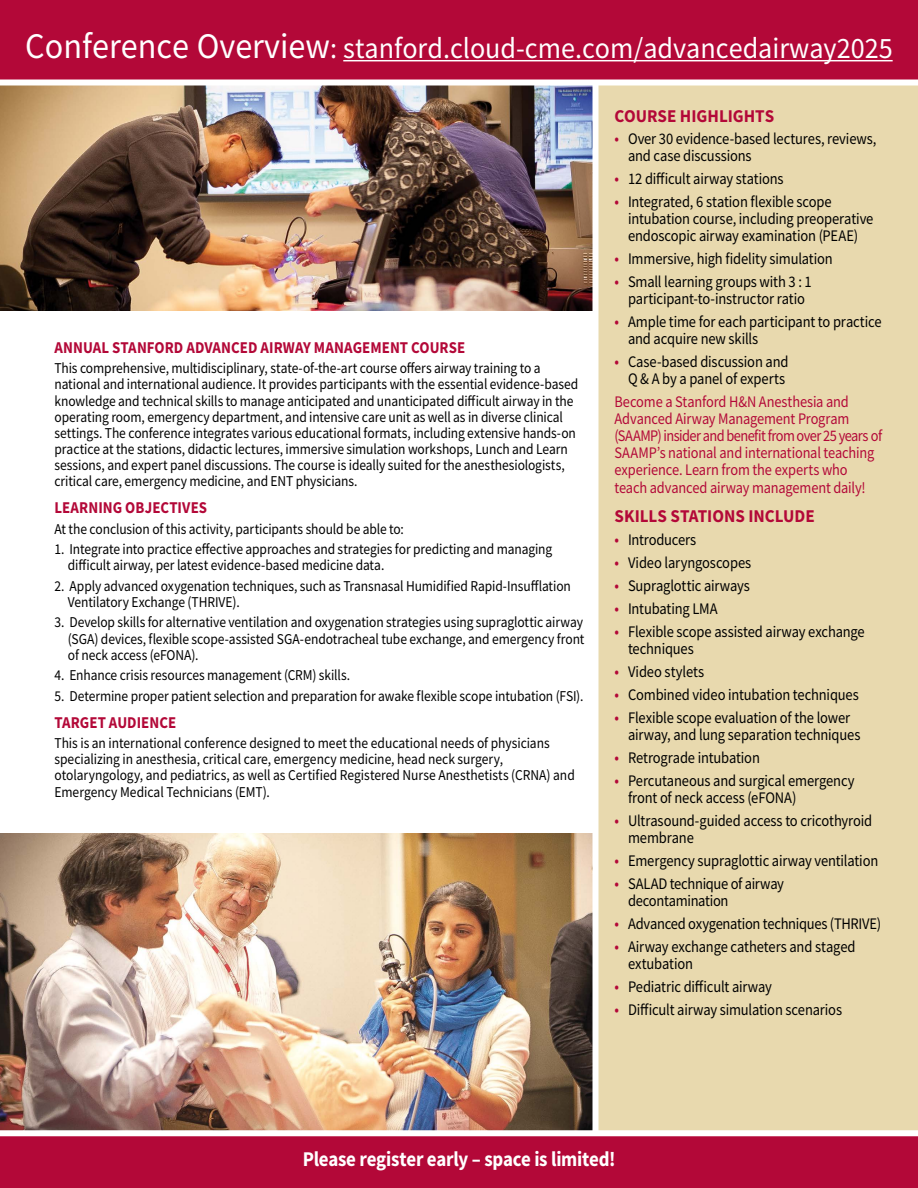
<style>
.page{position:relative;width:918px;height:1188px;background:#fff}
.page>*{position:absolute;margin:0;border:0;box-sizing:border-box;transform-origin:0 0}
.t1{font:29.7px "Source Sans Pro";color:#fff;scale:.95 1}
.t2{font:700 21px "Source Sans Pro";letter-spacing:-.015em;color:#fff;scale:.9 1}
.t3{font:700 18px "Source Sans Pro";color:#b30838;scale:.95 1}
.t4{font:700 16.5px "Source Sans Pro";letter-spacing:.005em;color:#b30838;scale:.9 1}
.t5{font:16.2px/17.1px "Source Sans Pro";letter-spacing:-.01em;color:#000;scale:.9 1}
.t6{font:16.2px/17.1px "Source Sans Pro";letter-spacing:-.01em;color:#b30838;scale:.89 1}
.t7{font:15px/16.2px "Source Sans Pro";letter-spacing:-.005em;color:#000;scale:.9 1}
.s1{font-size:36px}
.s2{font-size:16.8px;color:#b30838}
</style>
<div class="page">
<img style="left:0;top:834px;width:592px;height:296px">
<div style="left:597px;top:68px;width:321px;height:1080px;background:#e8d9ae"></div>
<img style="left:0;top:86px;width:592px;height:224px">
<div style="left:0;top:1134px;width:918px;height:54px;background:#b30838"></div>
<div style="left:0;top:0;width:918px;height:81px;background:#b30838"></div>
<hr style="left:343px;top:60px;width:550px;height:1px;background:#fff">
<div style="left:0;top:80px;width:918px;height:6px;background:#fff"></div>
<div style="left:0;top:1130px;width:918px;height:6px;background:#fff"></div>
<h1 class="t1" style="left:25px;top:29px;width:914px"><span class="s1">Conference Overview</span>: stanford.cloud-cme.com/advancedairway2025</h1>
<p class="t4" style="left:54px;top:336px;width:458px">ANNUAL STANFORD ADVANCED AIRWAY MANAGEMENT COURSE</p>
<p class="t7" style="left:54px;top:360px;width:584px">This comprehensive, multidisciplinary, state-of-the-art course offers airway training to a national and international audience. It provides participants with the essential evidence-based knowledge and technical skills to manage anticipated and unanticipated difficult airway in the operating room, emergency department, and intensive care unit as well as in diverse clinical settings. The conference integrates various educational formats, including extensive hands-on practice at the stations, didactic lectures, immersive simulation workshops, Lunch and Learn sessions, and expert panel discussions. The course is ideally suited for the anesthesiologists, critical care, emergency medicine, and ENT physicians.</p>
<p class="t4" style="left:54px;top:497px;width:171px">LEARNING OBJECTIVES</p>
<p class="t7" style="left:54px;top:521px;width:390px">At the conclusion of this activity, participants should be able to:</p>
<p class="t7" style="left:68px;top:541px;width:540px;text-indent:-14px">1. Integrate into practice effective approaches and strategies for predicting and managing difficult airway, per latest evidence-based medicine data.</p>
<p class="t7" style="left:68px;top:578px;width:560px;text-indent:-14px">2. Apply advanced oxygenation techniques, such as Transnasal Humidified Rapid-Insufflation<br>Ventilatory Exchange (THRIVE).</p>
<p class="t7" style="left:68px;top:614px;width:575px;text-align:justify;text-indent:-14px">3. Develop skills for alternative ventilation and oxygenation strategies using supraglottic airway (SGA) devices, flexible scope-assisted SGA-endotracheal tube exchange, and emergency front of neck access (eFONA).</p>
<p class="t7" style="left:54px;top:667px;width:330px">4. Enhance crisis resources management (CRM) skills.</p>
<p class="t7" style="left:54px;top:687px;width:589px">5. Determine proper patient selection and preparation for awake flexible scope intubation (FSI).</p>
<p class="t4" style="left:54px;top:711px;width:137px">TARGET AUDIENCE</p>
<p class="t7" style="left:54px;top:735px;width:580px">This is an international conference designed to meet the educational needs of physicians specializing in anesthesia, critical care, emergency medicine, head neck surgery, otolaryngology, and pediatrics, as well as Certified Registered Nurse Anesthetists (CRNA) and Emergency Medical Technicians (EMT).</p>
<p class="t3" style="left:615px;top:103px;width:170px">COURSE HIGHLIGHTS</p>
<p class="t5" style="left:628px;top:130px;width:277px;text-indent:-14px"><span class="s2">•</span> Over 30 evidence-based lectures, reviews, and case discussions</p>
<p class="t5" style="left:615px;top:170px;width:189px"><span class="s2">•</span> 12 difficult airway stations</p>
<p class="t5" style="left:628px;top:193px;width:274px;text-indent:-14px"><span class="s2">•</span> Integrated, 6 station flexible scope intubation course, including preoperative endoscopic airway examination (PEAE)</p>
<p class="t5" style="left:615px;top:250px;width:244px"><span class="s2">•</span> Immersive, high fidelity simulation</p>
<p class="t5" style="left:615px;top:273px;width:221px;text-align:center"><span class="s2">•</span> Small learning groups with 3 : 1 participant-to-instructor ratio</p>
<p class="t5" style="left:628px;top:313px;width:283px;text-indent:-14px"><span class="s2">•</span> Ample time for each participant to practice and acquire new skills</p>
<p class="t5" style="left:615px;top:353px;width:195px;text-align:right"><span class="s2">•</span> Case-based discussion and<br>Q &amp; A by a panel of experts</p>
<p class="t6" style="left:615px;top:393px;width:302px">Become a Stanford H&amp;N Anesthesia and Advanced Airway Management Program (SAAMP) insider and benefit from over 25 years of SAAMP’s national and international teaching experience. Learn from the experts who teach advanced airway management daily!</p>
<p class="t3" style="left:615px;top:504px;width:212px">SKILLS STATIONS INCLUDE</p>
<p class="t5" style="left:615px;top:531px;width:92px"><span class="s2">•</span> Introducers</p>
<p class="t5" style="left:615px;top:554px;width:153px"><span class="s2">•</span> Video laryngoscopes</p>
<p class="t5" style="left:615px;top:577px;width:152px"><span class="s2">•</span> Supraglottic airways</p>
<p class="t5" style="left:615px;top:600px;width:116px"><span class="s2">•</span> Intubating LMA</p>
<p class="t5" style="left:628px;top:623px;width:265px;text-indent:-14px"><span class="s2">•</span> Flexible scope assisted airway exchange techniques</p>
<p class="t5" style="left:615px;top:663px;width:101px"><span class="s2">•</span> Video stylets</p>
<p class="t5" style="left:615px;top:686px;width:273px"><span class="s2">•</span> Combined video intubation techniques</p>
<p class="t5" style="left:628px;top:709px;width:260px;text-indent:-14px"><span class="s2">•</span> Flexible scope evaluation of the lower airway, and lung separation techniques</p>
<p class="t5" style="left:615px;top:749px;width:163px"><span class="s2">•</span> Retrograde intubation</p>
<p class="t5" style="left:628px;top:772px;width:253px;text-indent:-14px"><span class="s2">•</span> Percutaneous and surgical emergency front of neck access (eFONA)</p>
<p class="t5" style="left:628px;top:812px;width:273px;text-indent:-14px"><span class="s2">•</span> Ultrasound-guided access to cricothyroid membrane</p>
<p class="t5" style="left:615px;top:852px;width:295px"><span class="s2">•</span> Emergency supraglottic airway ventilation</p>
<p class="t5" style="left:628px;top:875px;width:175px;text-indent:-14px"><span class="s2">•</span> SALAD technique of airway decontamination</p>
<p class="t5" style="left:615px;top:915px;width:298px"><span class="s2">•</span> Advanced oxygenation techniques (THRIVE)</p>
<p class="t5" style="left:628px;top:938px;width:254px;text-indent:-14px"><span class="s2">•</span> Airway exchange catheters and staged extubation</p>
<p class="t5" style="left:615px;top:978px;width:176px"><span class="s2">•</span> Pediatric difficult airway</p>
<p class="t5" style="left:615px;top:1001px;width:254px"><span class="s2">•</span> Difficult airway simulation scenarios</p>
<h2 class="t2" style="left:303px;top:1145px;width:349px">Please register early – space is limited!</h2>
</div>
